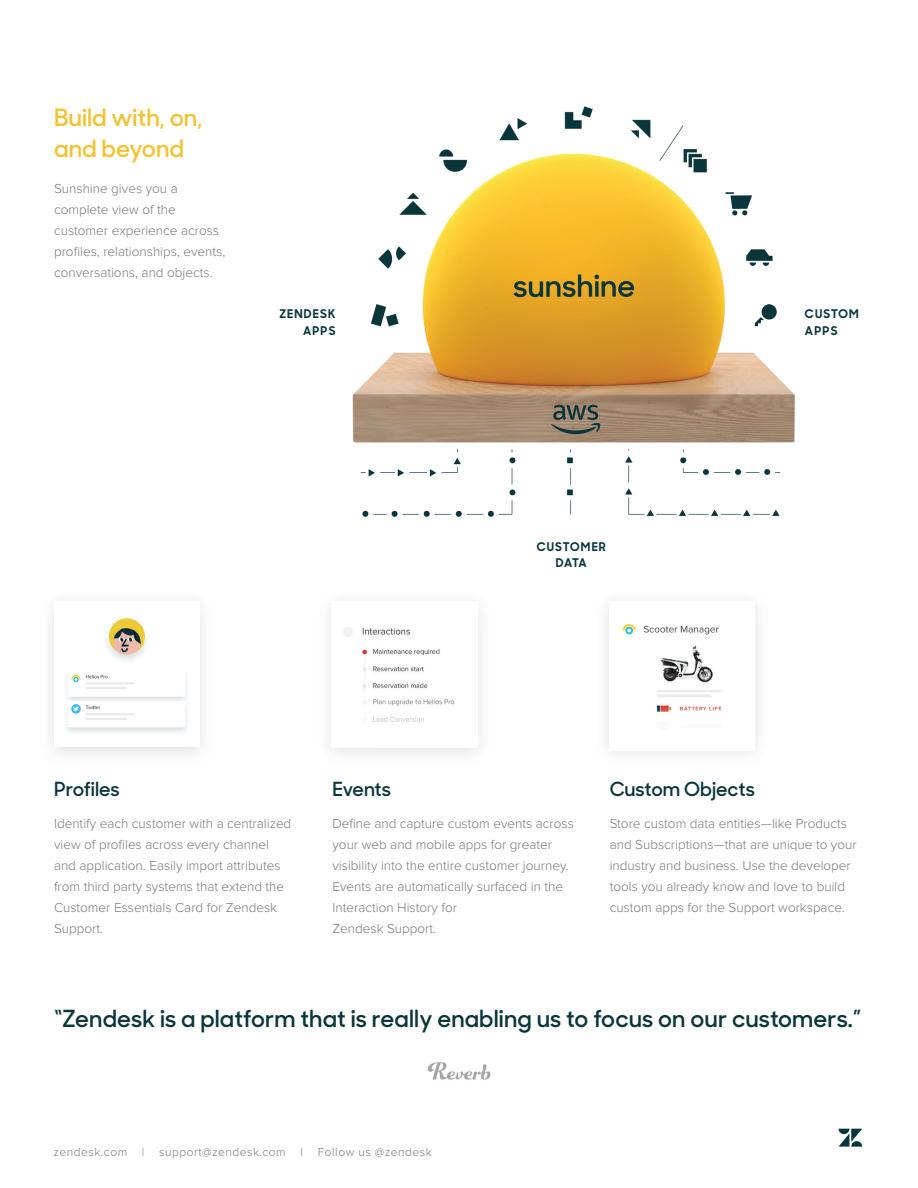
<style>
.page{position:relative;width:918px;height:1188px;background:#fff}
.page>*{position:absolute;margin:0;border:0;box-sizing:border-box;transform-origin:0 0}
.t1{font:600 24px/31.5px "Sharp Sans No 1";color:#f3c233}
.t2{font:600 23.7px "Sharp Sans No 1";letter-spacing:.005em;color:#0a353b}
.t3{font:600 19.5px "Sharp Sans No 1";color:#0a353b}
.t4{font:300 13.5px/21px "Proxima Nova";color:#777877}
.t5{font:300 12px "Proxima Nova";letter-spacing:.04em;color:#76787b}
.t6{font:700 12px/16.5px "Sharp Sans No 1";letter-spacing:.1em;color:#0a353b;text-align:center}
</style>
<div class="page">
<img style="left:352px;top:106px;width:443px;height:411px">
<svg style="left:839px;top:1129px;width:23px;height:18px"></svg>
<img style="left:427px;top:1062px;width:64px;height:18px">
<img style="left:64px;top:616px;width:125px;height:119px">
<img style="left:342px;top:626px;width:113px;height:96px">
<img style="left:621px;top:624px;width:101px;height:106px">
<h1 class="t1" style="left:54px;top:100px;width:150px">Build with, on, and beyond</h1>
<p class="t4" style="left:54px;top:178px;width:173px">Sunshine gives you a complete view of the customer experience across profiles, relationships, events, conversations, and objects.</p>
<p class="t6" style="left:279px;top:304px;width:58px;text-align:right">ZENDESK<br>APPS</p>
<p class="t6" style="left:805px;top:304px;width:55px;text-align:left">CUSTOM<br>APPS</p>
<p class="t6" style="left:537px;top:537px;width:71px">CUSTOMER<br>DATA</p>
<h3 class="t3" style="left:54px;top:774px;width:67px">Profiles</h3>
<p class="t4" style="left:54px;top:813px;width:239px">Identify each customer with a centralized view of profiles across every channel and application. Easily import attributes from third party systems that extend the Customer Essentials Card for Zendesk Support.</p>
<h3 class="t3" style="left:332px;top:774px;width:60px">Events</h3>
<p class="t4" style="left:332px;top:813px;width:243px">Define and capture custom events across your web and mobile apps for greater visibility into the entire customer journey.<br>Events are automatically surfaced in the Interaction History for<br>Zendesk Support.</p>
<h3 class="t3" style="left:610px;top:774px;width:147px">Custom Objects</h3>
<p class="t4" style="left:610px;top:813px;width:249px">Store custom data entities—like Products and Subscriptions—that are unique to your industry and business. Use the developer tools you already know and love to build custom apps for the Support workspace.</p>
<h2 class="t2" style="left:54px;top:1000px;width:809px">“Zendesk is a platform that is really enabling us to focus on our customers.”</h2>
<p class="t5" style="left:53px;top:1145px;width:380px">zendesk.com | support@zendesk.com | Follow us @zendesk</p>
</div>
